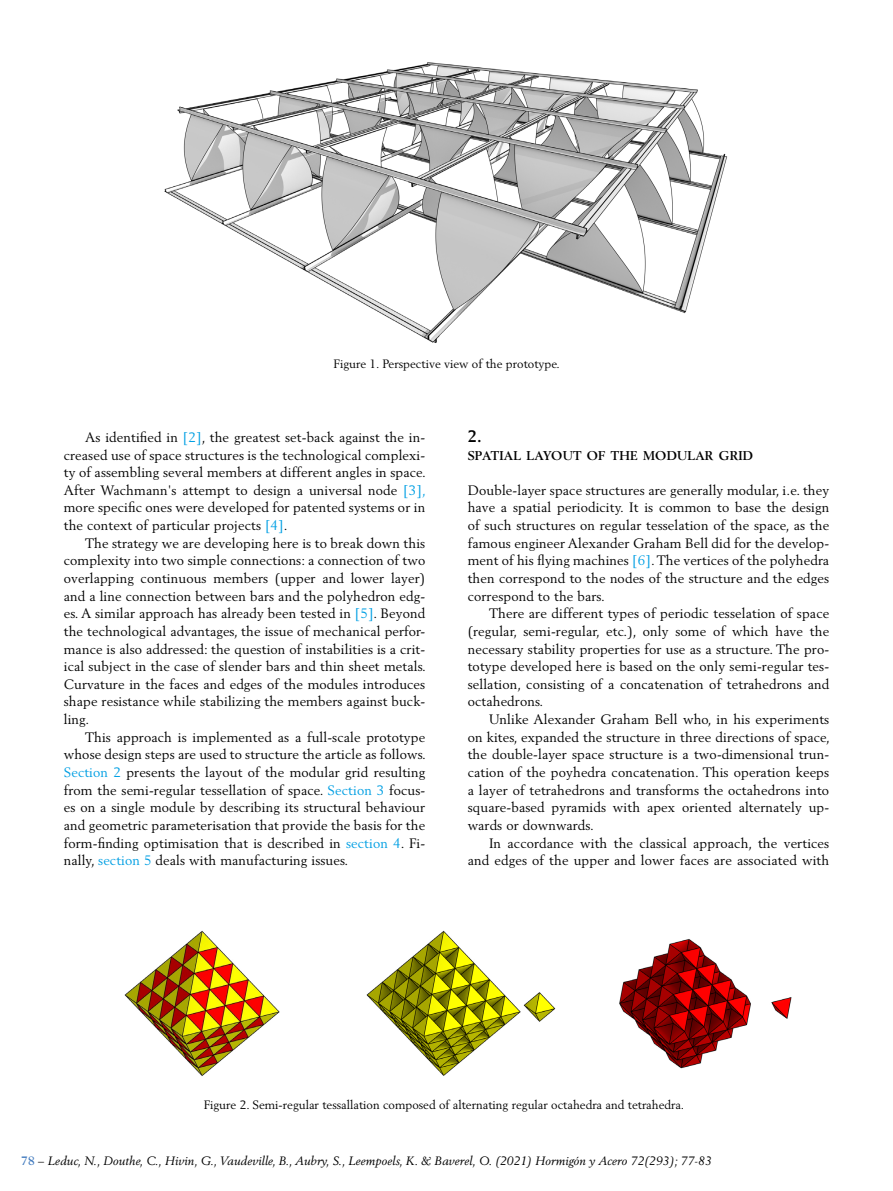
<style>
.page{position:relative;width:893px;height:1191px;background:#fff}
.page>*{position:absolute;margin:0;border:0;box-sizing:border-box;transform-origin:0 0}
.t1{font:700 16.5px "Berling LT Std";color:#000}
.t2{font:13.5px/17.7px "Berling LT Std";letter-spacing:.01em;color:#000;text-align:justify}
.t3{font:700 12.6px "Berling LT Std";letter-spacing:.015em;color:#000}
.t4{font:12px "Berling LT Std";color:#000}
.t5{font:italic 12px "Berling LT Std";letter-spacing:.01em;color:#000}
.s1{color:#009fe3}
.s2{font-weight:700;font-style:normal;color:#417abe}
.s3{font-style:normal}
</style>
<div class="page">
<img style="left:164px;top:62px;width:563px;height:281px">
<img style="left:124px;top:930px;width:156px;height:146px">
<img style="left:366px;top:930px;width:190px;height:146px">
<img style="left:619px;top:939px;width:173px;height:130px">
<p class="t4" style="left:334px;top:356px;width:228px">Figure 1. Perspective view of the prototype.</p>
<p class="t2" style="left:64px;top:428px;width:364px;text-indent:21px">As identified in <span class="s1">[2]</span>, the greatest set-back against the in&shy;creased use of space structures is the technological complexi&shy;ty of assembling several members at different angles in space.<br>After Wachmann's attempt to design a universal node <span class="s1">[3], </span>more specific ones were developed for patented systems or in the context of particular projects <span class="s1">[4]</span>.</p>
<p class="t2" style="left:64px;top:534px;width:364px;text-indent:21px">The strategy we are developing here is to break down this complexity into two simple connections: a connection of two overlapping continuous members (upper and lower layer) and a line connection between bars and the polyhedron edg&shy;es. A similar approach has already been tested in <span class="s1">[5]</span>. Beyond the technological advantages, the issue of mechanical perfor&shy;mance is also addressed: the question of instabilities is a crit&shy;ical subject in the case of slender bars and thin sheet metals.<br>Curvature in the faces and edges of the modules introduces shape resistance while stabilizing the members against buck&shy;ling.</p>
<p class="t2" style="left:64px;top:728px;width:364px;text-indent:21px">This approach is implemented as a full-scale prototype whose design steps are used to structure the article as follows.<br><span class="s1">Section 2</span> presents the layout of the modular grid resulting from the semi-regular tessellation of space. <span class="s1">Section 3</span> focus&shy;es on a single module by describing its structural behaviour and geometric parameterisation that provide the basis for the form-finding optimisation that is described in <span class="s1">section 4</span>. Fi&shy;nally, <span class="s1">section 5</span> deals with manufacturing issues.</p>
<p class="t1" style="left:468px;top:426px;width:15px">2.</p>
<p class="t3" style="left:468px;top:448px;width:287px">SPATIAL LAYOUT OF THE MODULAR GRID</p>
<p class="t2" style="left:468px;top:481px;width:363px">Double-layer space structures are generally modular, i.e. they have a spatial periodicity. It is common to base the design of such structures on regular tesselation of the space, as the famous engineer Alexander Graham Bell did for the develop&shy;ment of his flying machines <span class="s1">[6]</span>. The vertices of the polyhedra then correspond to the nodes of the structure and the edges correspond to the bars.</p>
<p class="t2" style="left:468px;top:604px;width:363px;text-indent:21px">There are different types of periodic tesselation of space (regular, semi-regular, etc.), only some of which have the necessary stability properties for use as a structure. The pro&shy;totype developed here is based on the only semi-regular tes&shy;sellation, consisting of a concatenation of tetrahedrons and octahedrons.</p>
<p class="t2" style="left:468px;top:710px;width:364px;text-indent:21px">Unlike Alexander Graham Bell who, in his experiments on kites, expanded the structure in three directions of space, the double-layer space structure is a two-dimensional trun&shy;cation of the poyhedra concatenation. This operation keeps a layer of tetrahedrons and transforms the octahedrons into square-based pyramids with apex oriented alternately up&shy;wards or downwards.</p>
<p class="t2" style="left:468px;top:833px;width:363px;text-align:right">In accordance with the classical approach, the vertices and edges of the upper and lower faces are associated with</p>
<p class="t4" style="left:204px;top:1097px;width:482px">Figure 2. Semi-regular tessallation composed of alternating regular octahedra and tetrahedra.</p>
<p class="t5" style="left:21px;top:1153px;width:692px"><span class="s2">78</span> <span class="s3">–</span> Leduc, N., Douthe, C., Hivin, G., Vaudeville, B., Aubry, S., Leempoels, K. &amp; Baverel, O. (2021) Hormigón y Acero 72(293); 77-83</p>
</div>
